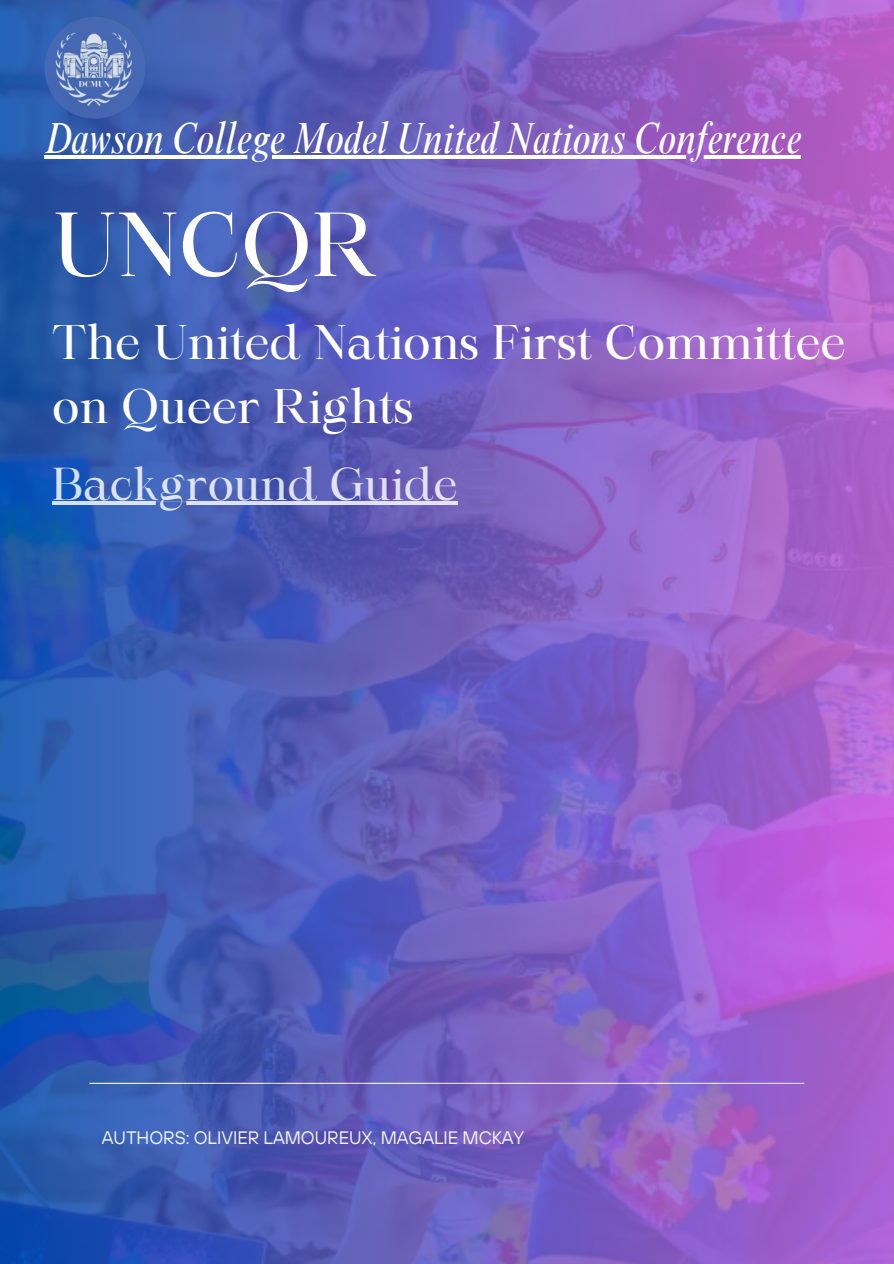
<style>
.page{position:relative;width:894px;height:1264px;background:#fff}
.page>*{position:absolute;margin:0;border:0;box-sizing:border-box;transform-origin:0 0}
.t1{font:87px "Maharlika";color:#fff}
.t2{font:46.5px/64.2px "Maharlika";color:#fff}
.t3{font:italic condensed 44.55px "Times NRMT Pro";color:#fff}
.t4{font:44.25px "Maharlika";color:#fff}
.t5{font:18px "TT Hoves";color:#fff}
</style>
<div class="page">
<img style="left:0;top:0;width:893px;height:1263px">
<img style="left:45px;top:17px;width:100px;height:101px">
<hr style="left:52px;top:502px;width:405px;height:3px;background:#fff">
<hr style="left:45px;top:155px;width:756px;height:3px;background:#fff">
<p class="t3" style="left:45px;top:121px;width:757px">Dawson College Model United Nations Conference</p>
<p class="t1" style="left:52px;top:209px;width:326px">UNCQR</p>
<p class="t2" style="left:52px;top:315px;width:794px">The United Nations First Committee on Queer Rights</p>
<p class="t4" style="left:52px;top:465px;width:406px">Background Guide</p>
<p class="t5" style="left:102px;top:1126px;width:423px">AUTHORS: OLIVIER LAMOUREUX, MAGALIE MCKAY</p>
</div>
